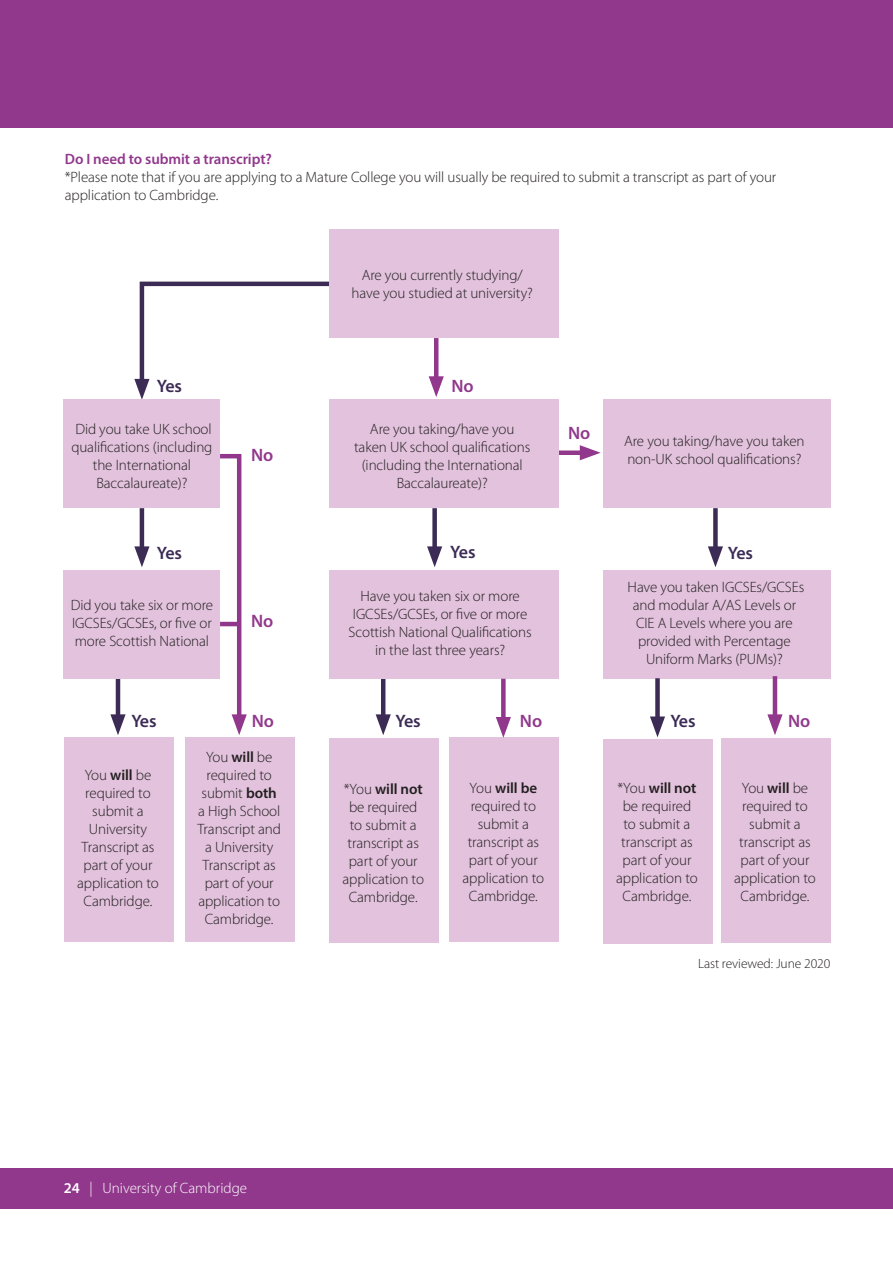
<style>
.page{position:relative;width:893px;height:1263px;background:#fff}
.page>*{position:absolute;margin:0;border:0;box-sizing:border-box;transform-origin:0 0}
.t1{font:600 18px "Myriad Pro";letter-spacing:-.055em;color:#3b2b55}
.t2{font:600 18px "Myriad Pro";letter-spacing:-.005em;color:#91388c}
.t3{font:300 15px/18px "Myriad Pro";letter-spacing:-.005em;color:#231f20;text-align:center}
.t4{font:600 15px "Myriad Pro";letter-spacing:-.005em;color:#91388c}
.t5{font:300 15px "Myriad Pro";color:#fff}
.t6{font:300 13.5px "Myriad Pro";letter-spacing:-.005em;color:#231f20}
.s1{font-weight:600}
</style>
<div class="page">
<div style="left:0;top:0;width:893px;height:128px;background:#91388c"></div>
<hr style="left:381px;top:676px;width:4px;height:47px;background:#3b2b55">
<svg style="left:376px;top:714px;width:15px;height:21px"></svg>
<hr style="left:116px;top:676px;width:4px;height:47px;background:#3b2b55">
<svg style="left:110px;top:714px;width:16px;height:21px"></svg>
<svg style="left:134px;top:281px;width:209px;height:119px"></svg>
<div style="left:549px;top:450px;width:39px;height:5px;background:#91388c"></div>
<svg style="left:580px;top:445px;width:21px;height:15px"></svg>
<div style="left:0;top:1168px;width:893px;height:41px;background:#91388c"></div>
<div style="left:603px;top:570px;width:227px;height:108px;background:#e2c2dc"></div>
<div style="left:329px;top:570px;width:230px;height:108px;background:#e2c2dc"></div>
<div style="left:64px;top:570px;width:156px;height:108px;background:#e2c2dc"></div>
<div style="left:64px;top:400px;width:156px;height:108px;background:#e2c2dc"></div>
<div style="left:329px;top:400px;width:230px;height:108px;background:#e2c2dc"></div>
<div style="left:603px;top:400px;width:227px;height:108px;background:#e2c2dc"></div>
<div style="left:329px;top:230px;width:230px;height:108px;background:#e2c2dc"></div>
<div style="left:64px;top:738px;width:109px;height:204px;background:#e2c2dc"></div>
<div style="left:185px;top:738px;width:109px;height:204px;background:#e2c2dc"></div>
<div style="left:329px;top:739px;width:109px;height:204px;background:#e2c2dc"></div>
<div style="left:449px;top:738px;width:110px;height:204px;background:#e2c2dc"></div>
<div style="left:603px;top:739px;width:109px;height:204px;background:#e2c2dc"></div>
<div style="left:721px;top:738px;width:109px;height:204px;background:#e2c2dc"></div>
<div style="left:501px;top:679px;width:5px;height:46px;background:#91388c"></div>
<svg style="left:496px;top:717px;width:15px;height:21px"></svg>
<hr style="left:773px;top:676px;width:4px;height:47px;background:#91388c">
<svg style="left:767px;top:714px;width:16px;height:21px"></svg>
<svg style="left:216px;top:454px;width:31px;height:281px"></svg>
<div style="left:655px;top:678px;width:5px;height:47px;background:#3b2b55"></div>
<svg style="left:650px;top:716px;width:15px;height:21px"></svg>
<div style="left:713px;top:508px;width:5px;height:47px;background:#3b2b55"></div>
<svg style="left:708px;top:546px;width:15px;height:21px"></svg>
<div style="left:432px;top:508px;width:5px;height:47px;background:#3b2b55"></div>
<svg style="left:427px;top:546px;width:15px;height:21px"></svg>
<hr style="left:140px;top:508px;width:4px;height:47px;background:#3b2b55">
<svg style="left:134px;top:546px;width:15px;height:21px"></svg>
<hr style="left:220px;top:622px;width:19px;height:4px;background:#91388c">
<hr style="left:434px;top:338px;width:4px;height:47px;background:#91388c">
<svg style="left:429px;top:376px;width:15px;height:21px"></svg>
<p class="t4" style="left:65px;top:150px;width:209px">Do I need to submit a transcript?</p>
<p class="t3" style="left:65px;top:169px;width:713px;text-align:left">*Please note that if you are applying to a Mature College you will usually be required to submit a transcript as part of your application to Cambridge.</p>
<p class="t1" style="left:157px;top:374px;width:27px">Yes</p>
<p class="t3" style="left:352px;top:266px;width:183px">Are you currently studying/ have you studied at university?</p>
<p class="t2" style="left:451px;top:374px;width:24px">No</p>
<p class="t3" style="left:71px;top:421px;width:143px">Did you take UK school qualifications (including the International<br>Baccalaureate)?</p>
<p class="t3" style="left:354px;top:421px;width:178px">Are you taking/have you taken UK school qualifications (including the International<br>Baccalaureate)?</p>
<p class="t3" style="left:624px;top:432px;width:182px;text-align:left">Are you taking/have you taken non-UK school qualifications?</p>
<p class="t2" style="left:568px;top:422px;width:24px">No</p>
<p class="t2" style="left:251px;top:444px;width:24px">No</p>
<p class="t1" style="left:157px;top:542px;width:27px">Yes</p>
<p class="t3" style="left:71px;top:596px;width:144px;text-align:justify">Did you take six or more IGCSEs/GCSEs, or five or more Scottish National</p>
<p class="t1" style="left:131px;top:709px;width:27px">Yes</p>
<p class="t2" style="left:251px;top:609px;width:24px">No</p>
<p class="t2" style="left:252px;top:710px;width:24px">No</p>
<p class="t3" style="left:77px;top:766px;width:83px">You <span class="s1">will</span> be required to submit a<br>University<br>Transcript as part of your application to<br>Cambridge.</p>
<p class="t3" style="left:197px;top:748px;width:85px">You <span class="s1">will</span> be required to submit <span class="s1">both </span>a High School<br>Transcript and a University<br>Transcript as part of your application to<br>Cambridge.</p>
<p class="t1" style="left:450px;top:541px;width:27px">Yes</p>
<p class="t3" style="left:349px;top:587px;width:185px">Have you taken six or more<br>IGCSEs/GCSEs, or five or more<br>Scottish National Qualifications in the last three years?</p>
<p class="t1" style="left:728px;top:542px;width:27px">Yes</p>
<p class="t3" style="left:628px;top:578px;width:178px">Have you taken IGCSEs/GCSEs and modular A/AS Levels or<br>CIE A Levels where you are provided with Percentage<br>Uniform Marks (PUMs)?</p>
<p class="t1" style="left:396px;top:709px;width:27px">Yes</p>
<p class="t1" style="left:670px;top:709px;width:27px">Yes</p>
<p class="t2" style="left:520px;top:709px;width:24px">No</p>
<p class="t2" style="left:788px;top:709px;width:24px">No</p>
<p class="t3" style="left:342px;top:780px;width:83px">*You <span class="s1">will not </span>be required to submit a transcript as part of your application to<br>Cambridge.</p>
<p class="t3" style="left:463px;top:779px;width:83px">You <span class="s1">will be </span>required to submit a transcript as part of your application to<br>Cambridge.</p>
<p class="t3" style="left:616px;top:779px;width:83px">*You <span class="s1">will not </span>be required to submit a transcript as part of your application to<br>Cambridge.</p>
<p class="t3" style="left:734px;top:779px;width:83px">You <span class="s1">will</span> be required to submit a transcript as part of your application to<br>Cambridge.</p>
<p class="t6" style="left:698px;top:956px;width:134px">Last reviewed: June 2020</p>
<p class="t5" style="left:64px;top:1179px;width:185px"><span class="s1">24</span> | University of Cambridge</p>
</div>
